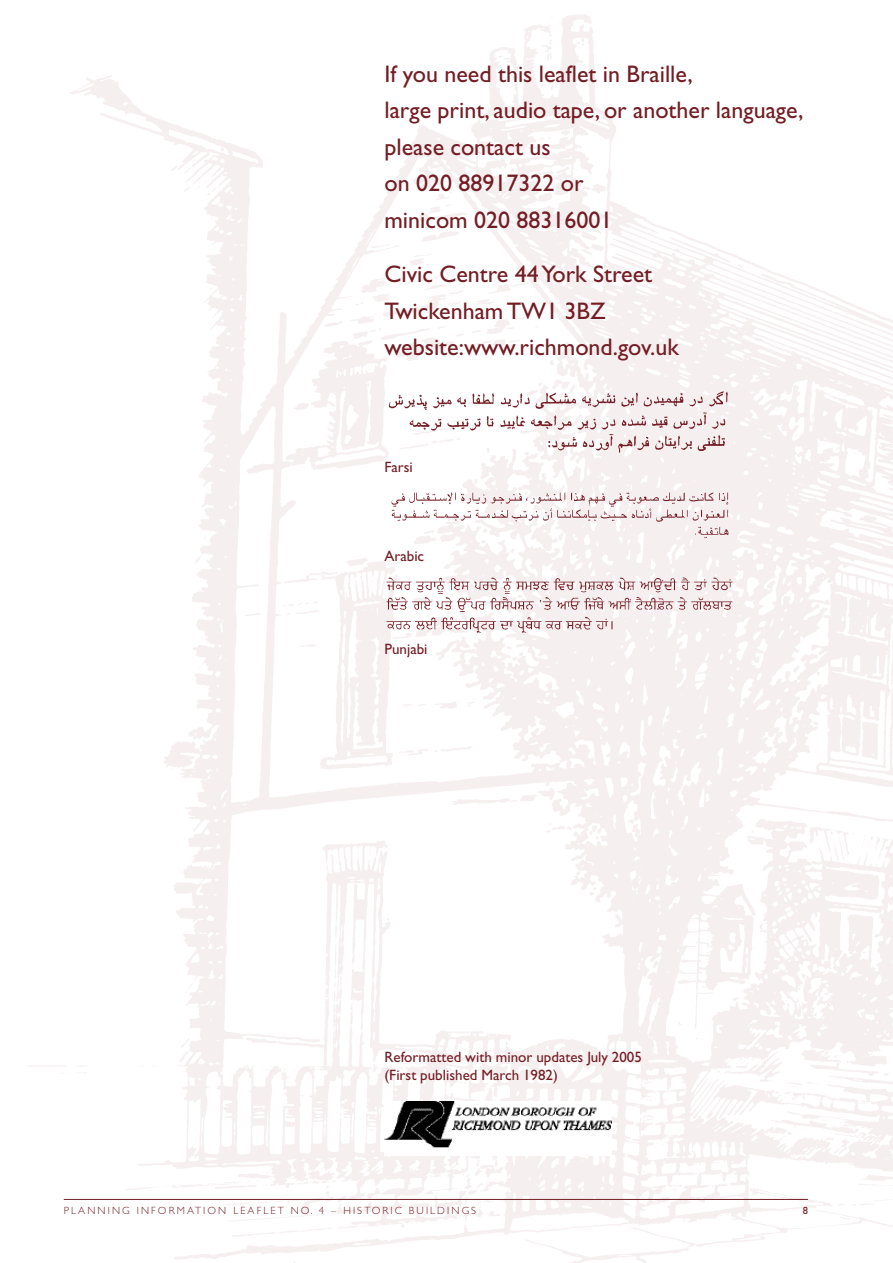
<style>
.page{position:relative;width:893px;height:1263px;background:#fff}
.page>*{position:absolute;margin:0;border:0;box-sizing:border-box;transform-origin:0 0}
.t1{font:24px/36.5px "Gill Sans";color:#731d24}
.t2{font:15px/18.1px "Gill Sans";color:#731d24}
.t3{font:300 10.5px "Gill Sans";letter-spacing:.2em;color:#731d24}
.t4{font:10.5px "Gill Sans";color:#731d24}
</style>
<div class="page">
<img style="left:28px;top:14px;width:865px;height:1249px">
<hr style="left:64px;top:1199px;width:744px;height:1px;background:#731d24">
<img style="left:384px;top:575px;width:351px;height:61px">
<img style="left:384px;top:480px;width:351px;height:63px">
<img style="left:384px;top:383px;width:351px;height:71px">
<img style="left:384px;top:1101px;width:227px;height:54px">
<p class="t1" style="left:384px;top:58px;width:420px">If you need this leaflet in Braille,<br>large print, audio tape, or another language, please contact us<br>on 020 88917322 or<br>minicom 020 88316001</p>
<p class="t1" style="left:384px;top:258px;width:296px">Civic Centre 44 York Street<br>Twickenham TW1 3BZ website:www.richmond.gov.uk</p>
<p class="t2" style="left:384px;top:459px;width:30px">Farsi</p>
<p class="t2" style="left:384px;top:548px;width:41px">Arabic</p>
<p class="t2" style="left:384px;top:641px;width:45px">Punjabi</p>
<p class="t2" style="left:384px;top:1049px;width:259px">Reformatted with minor updates July 2005 (First published March 1982)</p>
<p class="t3" style="left:64px;top:1207px;width:414px">PLANNING INFORMATION LEAFLET NO. 4 – HISTORIC BUILDINGS</p>
<p class="t4" style="left:803px;top:1207px;width:7px">8</p>
</div>
